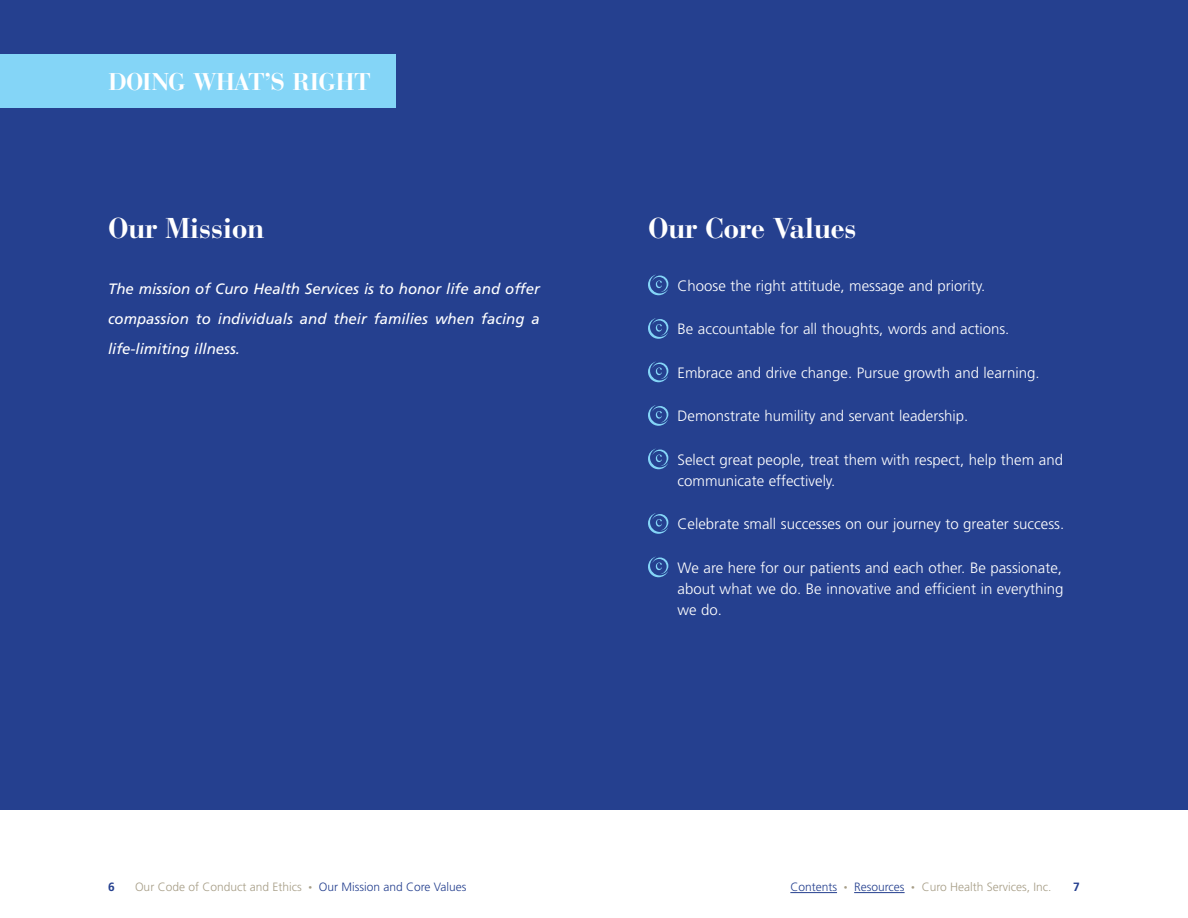
<style>
.page{position:relative;width:1188px;height:918px;background:#fff}
.page>*{position:absolute;margin:0;border:0;box-sizing:border-box;transform-origin:0 0}
.t1{font:700 28.5px "Bauer Bodoni";letter-spacing:-.02em;color:#fff}
.t2{font:700 24px "Bauer Bodoni";letter-spacing:-.04em;color:#fff}
.t3{font:300 15px/21px "Frutiger";color:#fff}
.t4{font:italic 15px/30px "Frutiger";color:#fff;text-align:justify}
.t5{font:300 12px "Frutiger";color:#a79e87}
.t6{font:300 12px "Frutiger";color:#25408f}
.t7{font:700 12px "Frutiger";color:#25408f}
</style>
<div class="page">
<div style="left:0;top:0;width:1188px;height:810px;background:#25408f"></div>
<div style="left:0;top:54px;width:396px;height:54px;background:#84d5f7"></div>
<hr style="left:790px;top:892px;width:47px;height:1px;background:#25408f">
<hr style="left:854px;top:892px;width:51px;height:1px;background:#25408f">
<svg style="left:648px;top:274px;width:20px;height:21px"></svg>
<svg style="left:648px;top:318px;width:20px;height:21px"></svg>
<svg style="left:648px;top:361px;width:20px;height:21px"></svg>
<svg style="left:648px;top:405px;width:20px;height:21px"></svg>
<svg style="left:648px;top:448px;width:20px;height:21px"></svg>
<svg style="left:648px;top:513px;width:20px;height:21px"></svg>
<svg style="left:648px;top:556px;width:20px;height:21px"></svg>
<h2 class="t2" style="left:108px;top:68px;width:264px">DOING WHAT’S RIGHT</h2>
<h1 class="t1" style="left:108px;top:211px;width:158px">Our Mission</h1>
<p class="t4" style="left:108px;top:273px;width:433px">The mission of Curo Health Services is to honor life and offer compassion to individuals and their families when facing a life-limiting illness.</p>
<h1 class="t1" style="left:648px;top:211px;width:210px">Our Core Values</h1>
<p class="t3" style="left:678px;top:275px;width:309px">Choose the right attitude, message and priority.</p>
<p class="t3" style="left:678px;top:319px;width:333px">Be accountable for all thoughts, words and actions.</p>
<p class="t3" style="left:678px;top:362px;width:364px">Embrace and drive change. Pursue growth and learning.</p>
<p class="t3" style="left:678px;top:406px;width:292px">Demonstrate humility and servant leadership.</p>
<p class="t3" style="left:678px;top:449px;width:387px">Select great people, treat them with respect, help them and communicate effectively.</p>
<p class="t3" style="left:678px;top:514px;width:388px">Celebrate small successes on our journey to greater success.</p>
<p class="t3" style="left:678px;top:557px;width:388px;text-align:justify">We are here for our patients and each other. Be passionate, about what we do. Be innovative and efficient in everything we do.</p>
<p class="t7" style="left:108px;top:880px;width:8px">6</p>
<p class="t5" style="left:135px;top:880px;width:168px">Our Code of Conduct and Ethics</p>
<p class="t6" style="left:319px;top:880px;width:149px">Our Mission and Core Values</p>
<p class="t6" style="left:790px;top:880px;width:48px">Contents</p>
<p class="t6" style="left:854px;top:880px;width:52px">Resources</p>
<p class="t5" style="left:922px;top:880px;width:131px">Curo Health Services, Inc.</p>
<p class="t7" style="left:1073px;top:880px;width:8px">7</p>
</div>
